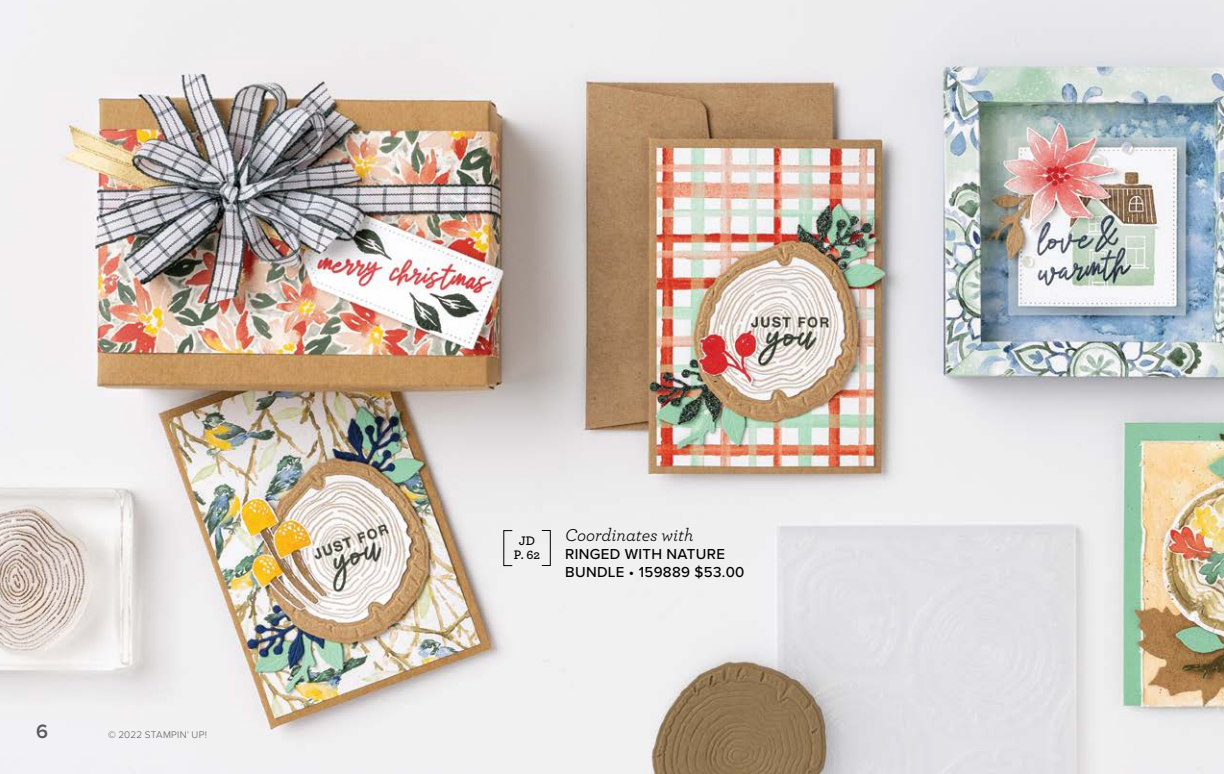
<style>
.page{position:relative;width:1224px;height:774px;background:#fff}
.page>*{position:absolute;margin:0;border:0;box-sizing:border-box;transform-origin:0 0}
.t1{font:600 20px "Proxima Nova";color:#58595b}
.t2{font:italic 18px "Archer";color:#000}
.t3{font:500 15px/18px "Proxima Nova";letter-spacing:.02em;color:#000}
.t4{font:600 13px/14px "Archer";color:#000;text-align:center}
.t5{font:300 10px "Proxima Nova";letter-spacing:.03em;color:#58595b}
.s1{font-family:"Proxima Nova T";font-weight:100}
</style>
<div class="page">
<img style="left:0;top:0;width:1224px;height:774px">
<div style="left:541px;top:530px;width:10px;height:36px;border:1px solid #000"></div>
<h1 class="t1" style="left:36px;top:716px;width:14px">6</h1>
<p class="t5" style="left:108px;top:727px;width:101px">© 2022 STAMPIN<span class="s1">'</span> UP!</p>
<p class="t4" style="left:514px;top:533px;width:28px">JD<br>P. 62</p>
<p class="t2" style="left:565px;top:522px;width:130px">Coordinates with</p>
<p class="t3" style="left:565px;top:545px;width:181px">RINGED WITH NATURE<br>BUNDLE • 159889 $53.00</p>
</div>
